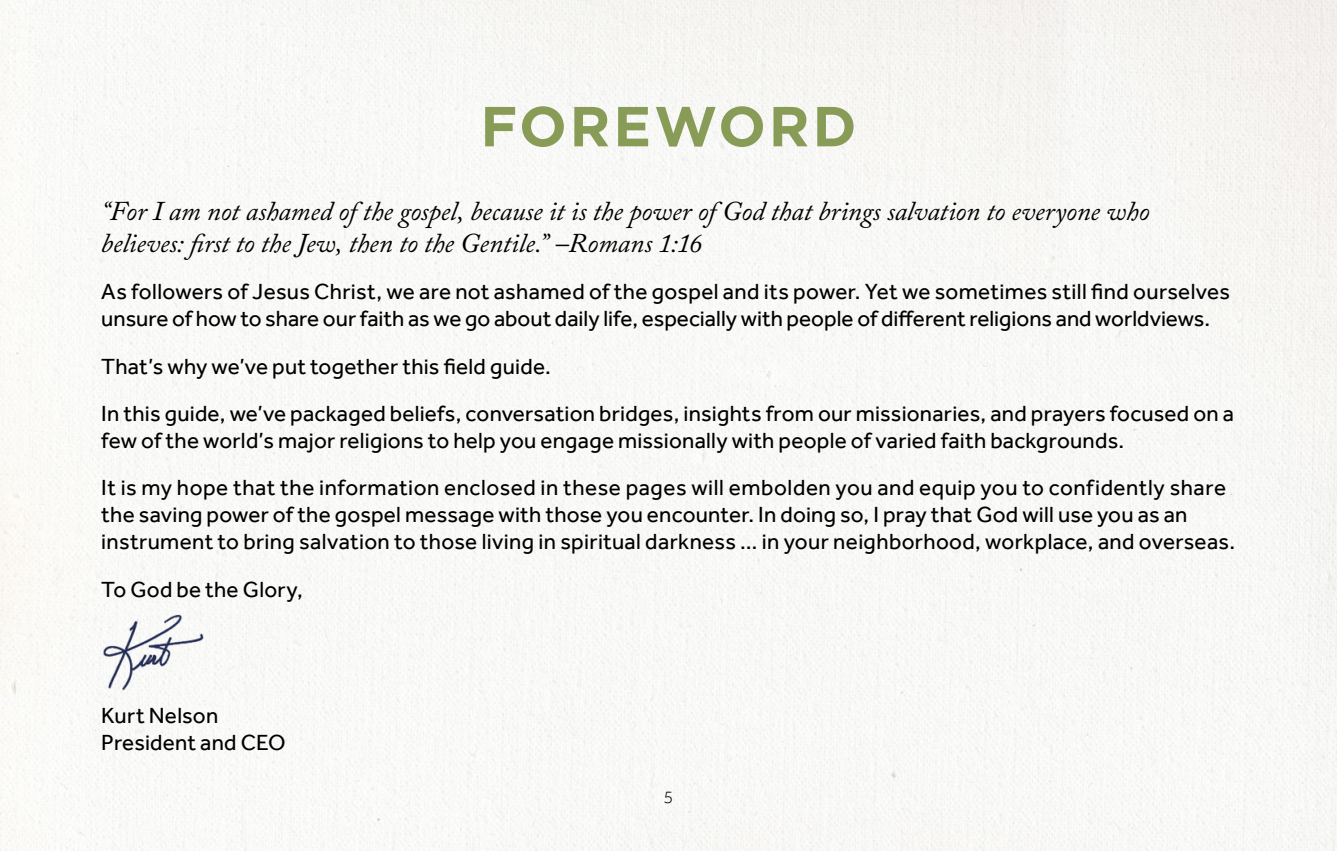
<style>
.page{position:relative;width:1337px;height:851px;background:#fff}
.page>*{position:absolute;margin:0;border:0;box-sizing:border-box;transform-origin:0 0}
.t1{font:700 56.25px "Gotham";letter-spacing:.05em;color:#899c57}
.t2{font:italic 27px/32.4px "Adobe Caslon Pro";letter-spacing:-.005em;color:#000}
.t3{font:22.5px/27px "Effra";letter-spacing:.01em;color:#000}
.t4{font:300 18px "Effra";color:#000}
</style>
<div class="page">
<img style="left:0;top:0;width:1336px;height:850px">
<img style="left:92px;top:606px;width:116px;height:93px">
<h1 class="t1" style="left:480px;top:89px;width:377px">FOREWORD</h1>
<p class="t2" style="left:101px;top:194px;width:1049px">“For I am not ashamed of the gospel, because it is the power of God that brings salvation to everyone who believes: first to the Jew, then to the Gentile.” –Romans 1:16</p>
<p class="t3" style="left:101px;top:278px;width:1130px">As followers of Jesus Christ, we are not ashamed of the gospel and its power. Yet we sometimes still find ourselves unsure of how to share our faith as we go about daily life, especially with people of different religions and worldviews.</p>
<p class="t3" style="left:101px;top:342px;width:1134px;line-height:47.2px">That’s why we’ve put together this field guide.<br>In this guide, we’ve packaged beliefs, conversation bridges, insights from our missionaries, and prayers focused on a</p>
<p class="t3" style="left:101px;top:416px;width:1126px;line-height:47.2px">few of the world’s major religions to help you engage missionally with people of varied faith backgrounds.<br>It is my hope that the information enclosed in these pages will embolden you and equip you to confidently share</p>
<p class="t3" style="left:101px;top:501px;width:1135px">the saving power of the gospel message with those you encounter. In doing so, I pray that God will use you as an instrument to bring salvation to those living in spiritual darkness … in your neighborhood, workplace, and overseas.</p>
<p class="t3" style="left:101px;top:575px;width:203px">To God be the Glory,</p>
<p class="t3" style="left:101px;top:701px;width:186px">Kurt Nelson<br>President and CEO</p>
<p class="t4" style="left:663px;top:785px;width:11px">5</p>
</div>
